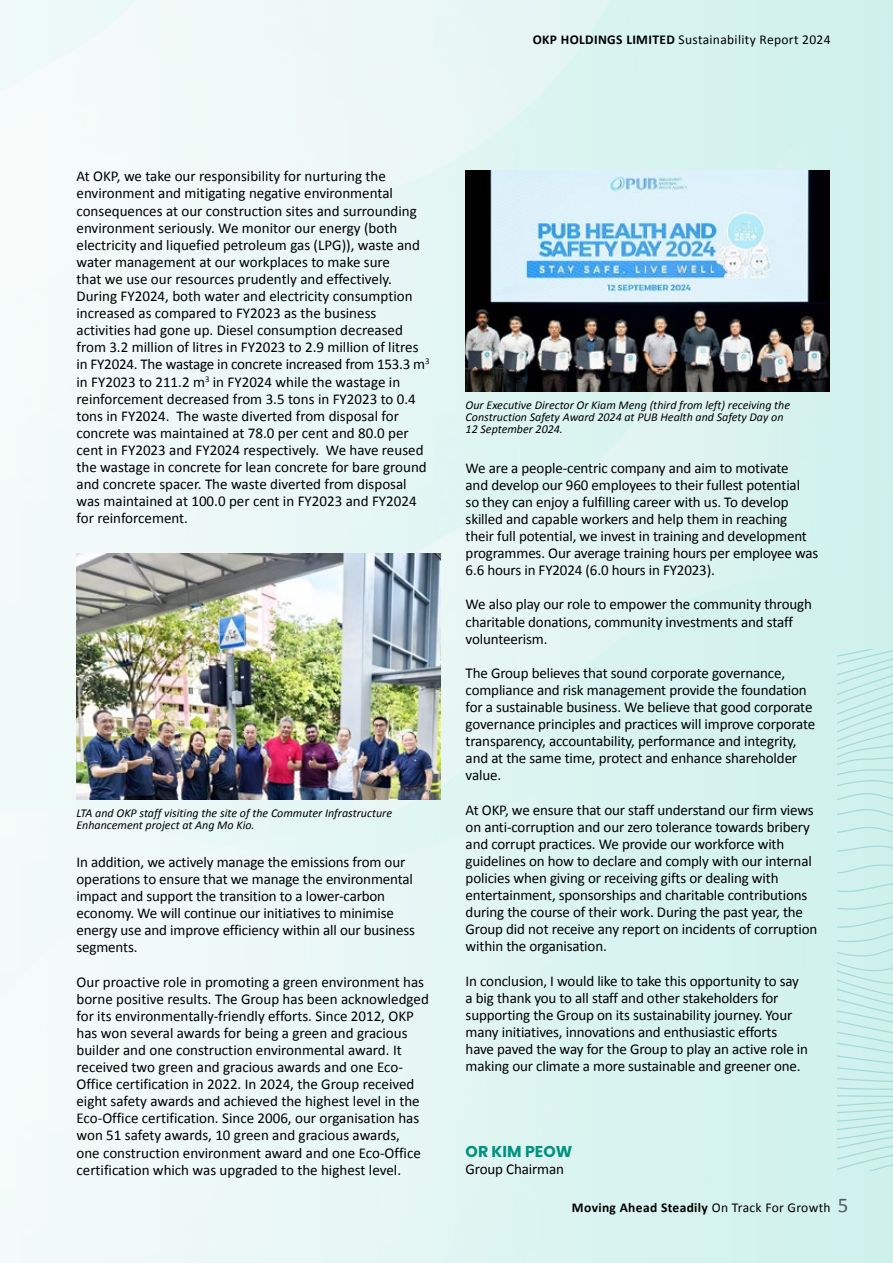
<style>
.page{position:relative;width:893px;height:1263px;background:#fff}
.page>*{position:absolute;margin:0;border:0;box-sizing:border-box;transform-origin:0 0}
.t1{font:700 15.75px "Poppins";color:#029280}
.t2{font:15px/17.1px "Calibri";letter-spacing:-.01em;color:#000}
.t3{font:13.5px "Calibri";letter-spacing:.025em;color:#000}
.t4{font:700 13.5px "Calibri";letter-spacing:.025em;color:#000}
.t5{font:italic 12px/12px "Calibri";color:#000}
.s1{font-weight:700}
.s2{font-weight:400}
.s3{font-weight:400;font-size:21px;color:#58595b}
</style>
<div class="page">
<img style="left:0;top:0;width:893px;height:1263px">
<svg style="left:838px;top:650px;width:55px;height:521px;background:#caeeea"></svg>
<img style="left:77px;top:554px;width:363px;height:245px">
<img style="left:466px;top:170px;width:363px;height:222px">
<p class="t3" style="left:533px;top:31px;width:299px"><span class="s1">OKP HOLDINGS LIMITED</span> Sustainability Report 2024</p>
<p class="t2" style="left:77px;top:168px;width:354px">At OKP, we take our responsibility for nurturing the environment and mitigating negative environmental consequences at our construction sites and surrounding environment seriously. We monitor our energy (both electricity and liquefied petroleum gas (LPG)), waste and water management at our workplaces to make sure<br>that we use our resources prudently and effectively.<br>During FY2024, both water and electricity consumption increased as compared to FY2023 as the business activities had gone up. Diesel consumption decreased from 3.2 million of litres in FY2023 to 2.9 million of litres in FY2024. The wastage in concrete increased from 153.3 m<sup>3 </sup>in FY2023 to 211.2 m<sup>3</sup> in FY2024 while the wastage in reinforcement decreased from 3.5 tons in FY2023 to 0.4 tons in FY2024. The waste diverted from disposal for concrete was maintained at 78.0 per cent and 80.0 per cent in FY2023 and FY2024 respectively. We have reused the wastage in concrete for lean concrete for bare ground and concrete spacer. The waste diverted from disposal was maintained at 100.0 per cent in FY2023 and FY2024 for reinforcement.</p>
<p class="t5" style="left:77px;top:807px;width:317px">LTA and OKP staff visiting the site of the Commuter Infrastructure<br>Enhancement project at Ang Mo Kio.</p>
<p class="t2" style="left:77px;top:853px;width:340px">In addition, we actively manage the emissions from our operations to ensure that we manage the environmental impact and support the transition to a lower-carbon economy. We will continue our initiatives to minimise energy use and improve efficiency within all our business segments.</p>
<p class="t2" style="left:77px;top:973px;width:354px">Our proactive role in promoting a green environment has borne positive results. The Group has been acknowledged for its environmentally-friendly efforts. Since 2012, OKP has won several awards for being a green and gracious builder and one construction environmental award. It received two green and gracious awards and one Eco-Office certification in 2022. In 2024, the Group received eight safety awards and achieved the highest level in the Eco-Office certification. Since 2006, our organisation has won 51 safety awards, 10 green and gracious awards,<br>one construction environment award and one Eco-Office certification which was upgraded to the highest level.</p>
<p class="t5" style="left:466px;top:399px;width:326px">Our Executive Director Or Kiam Meng (third from left) receiving the<br>Construction Safety Award 2024 at PUB Health and Safety Day on<br>12 September 2024.</p>
<p class="t2" style="left:466px;top:459px;width:354px">We are a people-centric company and aim to motivate<br>and develop our 960 employees to their fullest potential<br>so they can enjoy a fulfilling career with us. To develop skilled and capable workers and help them in reaching their full potential, we invest in training and development programmes. Our average training hours per employee was 6.6 hours in FY2024 (6.0 hours in FY2023).</p>
<p class="t2" style="left:466px;top:596px;width:348px">We also play our role to empower the community through charitable donations, community investments and staff volunteerism.</p>
<p class="t2" style="left:466px;top:664px;width:351px">The Group believes that sound corporate governance, compliance and risk management provide the foundation for a sustainable business. We believe that good corporate governance principles and practices will improve corporate transparency, accountability, performance and integrity, and at the same time, protect and enhance shareholder value.</p>
<p class="t2" style="left:466px;top:801px;width:353px">At OKP, we ensure that our staff understand our firm views on anti-corruption and our zero tolerance towards bribery and corrupt practices. We provide our workforce with guidelines on how to declare and comply with our internal policies when giving or receiving gifts or dealing with entertainment, sponsorships and charitable contributions during the course of their work. During the past year, the Group did not receive any report on incidents of corruption within the organisation.</p>
<p class="t2" style="left:466px;top:972px;width:344px">In conclusion, I would like to take this opportunity to say a big thank you to all staff and other stakeholders for supporting the Group on its sustainability journey. Your many initiatives, innovations and enthusiastic efforts have paved the way for the Group to play an active role in making our climate a more sustainable and greener one.</p>
<p class="t1" style="left:466px;top:1142px;width:108px">OR KIM PEOW</p>
<p class="t2" style="left:466px;top:1160px;width:100px">Group Chairman</p>
<p class="t4" style="left:572px;top:1199px;width:278px">Moving Ahead Steadily <span class="s2">On Track For Growth</span> <span class="s3">5</span></p>
</div>
